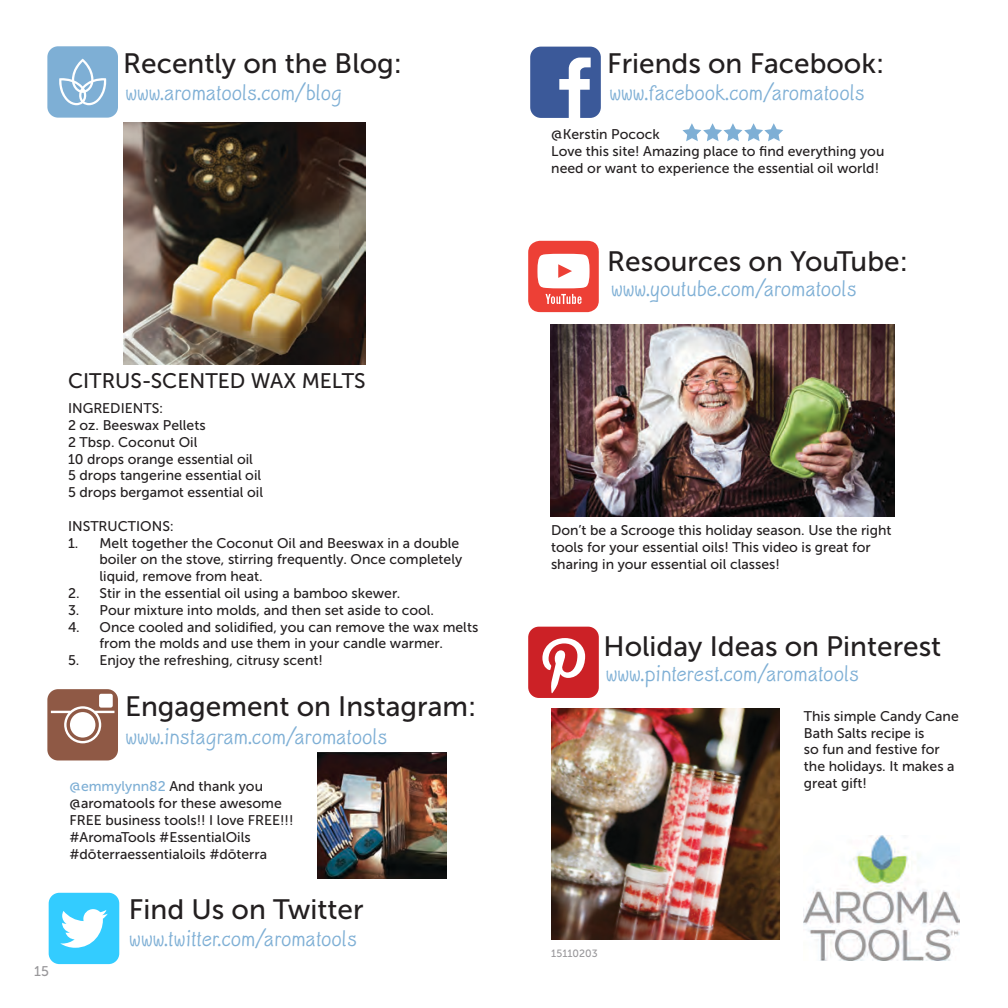
<style>
.page{position:relative;width:1008px;height:1008px;background:#fff}
.page>*{position:absolute;margin:0;border:0;box-sizing:border-box;transform-origin:0 0}
.t1{font:28px "Museo Sans 500";color:#231f20}
.t2{font:24.5px "Delve Hand";color:#7eafd5}
.t3{font:21px "Museo Sans 500";color:#231f20}
.t4{font:14px/16.8px "Museo Sans 500";color:#231f20}
.t5{font:14px "Museo Sans 500";color:#99989b}
.t6{font:10.5px "Museo Sans 500";color:#99989b}
.s1{color:#7eafd5}
</style>
<div class="page">
<svg style="left:47px;top:689px;width:71px;height:71px"></svg>
<svg style="left:49px;top:893px;width:70px;height:71px"></svg>
<svg style="left:530px;top:47px;width:71px;height:71px"></svg>
<img style="left:318px;top:753px;width:128px;height:125px">
<img style="left:551px;top:325px;width:344px;height:191px">
<svg style="left:682px;top:123px;width:101px;height:18px"></svg>
<svg style="left:528px;top:241px;width:71px;height:71px"></svg>
<img style="left:804px;top:835px;width:156px;height:126px">
<svg style="left:47px;top:46px;width:71px;height:72px;background:#8fb9da"></svg>
<svg style="left:528px;top:627px;width:71px;height:71px"></svg>
<img style="left:124px;top:123px;width:241px;height:241px">
<img style="left:551px;top:708px;width:229px;height:231px">
<h1 class="t1" style="left:123px;top:48px;width:280px">Recently on the Blog:</h1>
<h2 class="t2" style="left:125px;top:81px;width:219px">www.aromatools.com/blog</h2>
<p class="t5" style="left:34px;top:963px;width:16px">15</p>
<h3 class="t3" style="left:68px;top:369px;width:299px">CITRUS-SCENTED WAX MELTS</h3>
<p class="t4" style="left:68px;top:400px;width:197px">INGREDIENTS:<br>2 oz. Beeswax Pellets<br>2 Tbsp. Coconut Oil<br>10 drops orange essential oil<br>5 drops tangerine essential oil<br>5 drops bergamot essential oil</p>
<p class="t4" style="left:68px;top:518px;width:108px">INSTRUCTIONS:</p>
<p class="t4" style="left:100px;top:534px;width:364px;text-indent:-32px">1. Melt together the Coconut Oil and Beeswax in a double boiler on the stove, stirring frequently. Once completely liquid, remove from heat.</p>
<p class="t4" style="left:68px;top:585px;width:334px">2. Stir in the essential oil using a bamboo skewer.</p>
<p class="t4" style="left:68px;top:602px;width:368px">3. Pour mixture into molds, and then set aside to cool.</p>
<p class="t4" style="left:68px;top:618px;width:412px;text-align:center">4. Once cooled and solidified, you can remove the wax melts from the molds and use them in your candle warmer.</p>
<p class="t4" style="left:68px;top:652px;width:256px">5. Enjoy the refreshing, citrusy scent!</p>
<h1 class="t1" style="left:125px;top:691px;width:353px">Engagement on Instagram:</h1>
<h2 class="t2" style="left:125px;top:725px;width:264px">www.instagram.com/aromatools</h2>
<p class="t4" style="left:70px;top:778px;width:225px"><span class="s1">@emmylynn82</span> And thank you @aromatools for these awesome<br>FREE business tools!! I love FREE!!! #AromaTools #EssentialOils #dōterraessentialoils #dōterra</p>
<h1 class="t1" style="left:129px;top:894px;width:236px">Find Us on Twitter</h1>
<h2 class="t2" style="left:129px;top:927px;width:229px">www.twitter.com/aromatools</h2>
<h1 class="t1" style="left:607px;top:48px;width:279px">Friends on Facebook:</h1>
<h2 class="t2" style="left:609px;top:81px;width:257px">www.facebook.com/aromatools</h2>
<p class="t4" style="left:551px;top:126px;width:335px">@Kerstin Pocock<br>Love this site! Amazing place to find everything you need or want to experience the essential oil world!</p>
<h1 class="t1" style="left:607px;top:246px;width:302px">Resources on YouTube:</h1>
<h2 class="t2" style="left:611px;top:277px;width:247px">www.youtube.com/aromatools</h2>
<p class="t4" style="left:551px;top:522px;width:342px">Don’t be a Scrooge this holiday season. Use the right tools for your essential oils! This video is great for sharing in your essential oil classes!</p>
<h1 class="t1" style="left:604px;top:631px;width:339px">Holiday Ideas on Pinterest</h1>
<h2 class="t2" style="left:605px;top:662px;width:255px">www.pinterest.com/aromatools</h2>
<p class="t6" style="left:551px;top:948px;width:48px">15110203</p>
<p class="t4" style="left:804px;top:708px;width:156px">This simple Candy Cane<br>Bath Salts recipe is<br>so fun and festive for the holidays. It makes a great gift!</p>
</div>
